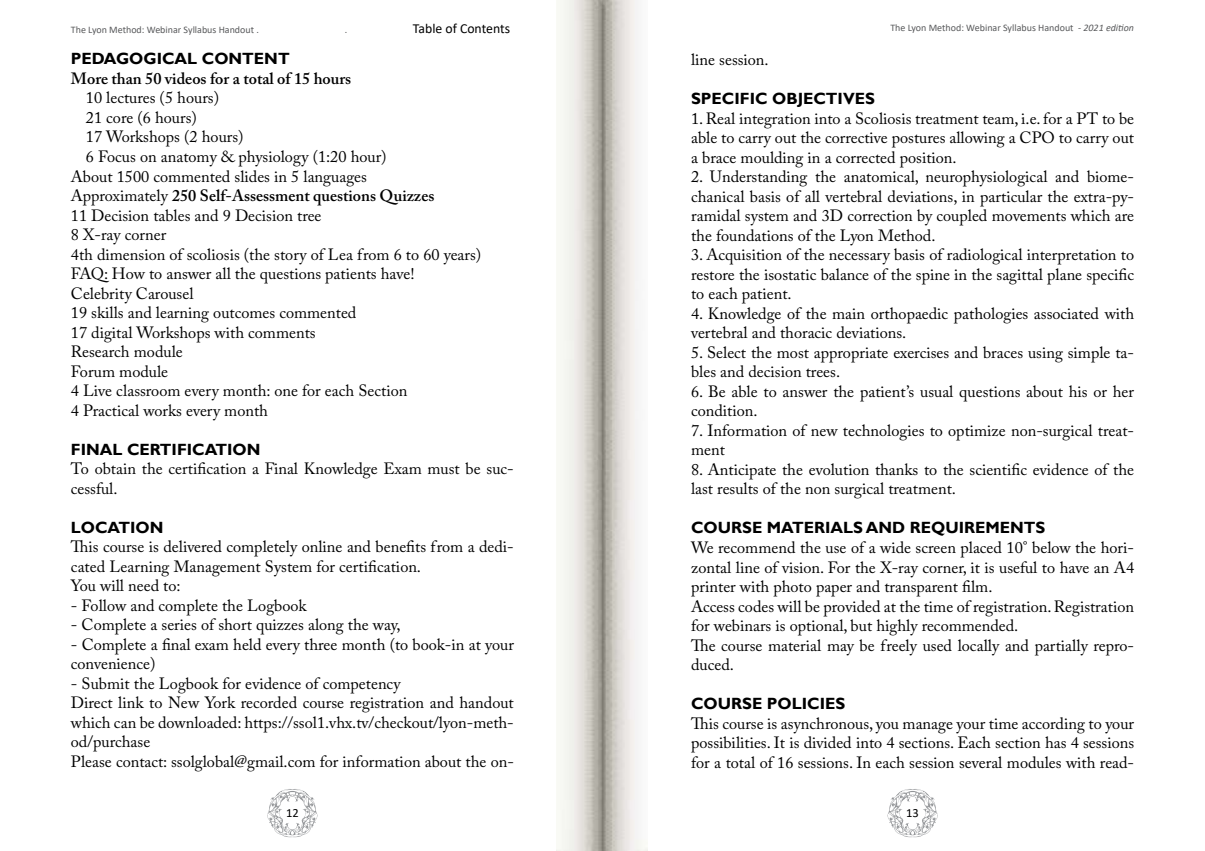
<style>
.page{position:relative;width:1205px;height:851px;background:#fff}
.page>*{position:absolute;margin:0;border:0;box-sizing:border-box;transform-origin:0 0}
.t1{font:16.25px/19.5px "Adobe Caslon Pro";color:#000}
.t2{font:700 16.25px "Gill Sans";color:#000}
.t3{font:600 16.25px "Adobe Caslon Pro";color:#000}
.t4{font:13.75px "Calibri";color:#000}
.t5{font:12.5px "Calibri";color:#000}
.t6{font:10px "Calibri";color:#58595b}
.s1{font-weight:400}
.s2{font-style:italic}
</style>
<div class="page">
<svg style="left:267px;top:789px;width:51px;height:48px"></svg>
<svg style="left:887px;top:789px;width:51px;height:48px"></svg>
<img style="left:556px;top:0;width:91px;height:850px">
<p class="t6" style="left:71px;top:23px;width:189px">The Lyon Method: Webinar Syllabus Handout .</p>
<p class="t6" style="left:345px;top:23px;width:4px">.</p>
<p class="t4" style="left:413px;top:19px;width:99px">Table of Contents</p>
<p class="t2" style="left:71px;top:49px;width:220px">PEDAGOGICAL CONTENT</p>
<p class="t3" style="left:71px;top:69px;width:282px">More than 50 videos for a total of 15 hours</p>
<p class="t1" style="left:86px;top:88px;width:135px">10 lectures (5 hours)</p>
<p class="t1" style="left:86px;top:108px;width:112px">21 core (6 hours)</p>
<p class="t1" style="left:86px;top:127px;width:159px">17 Workshops (2 hours)</p>
<p class="t1" style="left:86px;top:147px;width:302px">6 Focus on anatomy &amp; physiology (1:20 hour)</p>
<p class="t1" style="left:71px;top:166px;width:297px">About 1500 commented slides in 5 languages</p>
<p class="t3" style="left:71px;top:186px;width:365px"><span class="s1">Approximately</span> 250 Self-Assessment questions Quizzes</p>
<p class="t1" style="left:71px;top:205px;width:252px">11 Decision tables and 9 Decision tree</p>
<p class="t1" style="left:71px;top:225px;width:97px">8 X-ray corner</p>
<p class="t1" style="left:71px;top:244px;width:412px">4th dimension of scoliosis (the story of Lea from 6 to 60 years)</p>
<p class="t1" style="left:71px;top:264px;width:345px">FAQ: How to answer all the questions patients have!</p>
<p class="t1" style="left:71px;top:283px;width:124px">Celebrity Carousel</p>
<p class="t1" style="left:71px;top:303px;width:287px">19 skills and learning outcomes commented</p>
<p class="t1" style="left:71px;top:322px;width:246px">17 digital Workshops with comments</p>
<p class="t1" style="left:71px;top:342px;width:113px">Research module</p>
<p class="t1" style="left:71px;top:361px;width:99px">Forum module</p>
<p class="t1" style="left:71px;top:381px;width:338px">4 Live classroom every month: one for each Section</p>
<p class="t1" style="left:71px;top:400px;width:199px">4 Practical works every month</p>
<p class="t2" style="left:71px;top:439px;width:191px">FINAL CERTIFICATION</p>
<p class="t1" style="left:71px;top:459px;width:444px">To obtain the certification a Final Knowledge Exam must be suc&shy;cessful.</p>
<p class="t2" style="left:71px;top:517px;width:94px">LOCATION</p>
<p class="t1" style="left:71px;top:537px;width:444px">This course is delivered completely online and benefits from a dedi&shy;cated Learning Management System for certification.<br>You will need to:</p>
<p class="t1" style="left:71px;top:595px;width:237px">- Follow and complete the Logbook</p>
<p class="t1" style="left:71px;top:615px;width:331px">- Complete a series of short quizzes along the way,</p>
<p class="t1" style="left:71px;top:634px;width:444px">- Complete a final exam held every three month (to book-in at your convenience)</p>
<p class="t1" style="left:71px;top:673px;width:444px">- Submit the Logbook for evidence of competency<br>Direct link to New York recorded course registration and handout which can be downloaded: https://ssol1.vhx.tv/checkout/lyon-meth&shy;od/purchase<br>Please contact: ssolglobal@gmail.com for information about the on-</p>
<p class="t6" style="left:890px;top:20px;width:245px">The Lyon Method: Webinar Syllabus Handout - <span class="s2">2021 edition</span></p>
<p class="t1" style="left:691px;top:50px;width:79px">line session.</p>
<p class="t2" style="left:691px;top:89px;width:185px">SPECIFIC OBJECTIVES</p>
<p class="t1" style="left:691px;top:108px;width:444px;text-align:justify">1. Real integration into a Scoliosis treatment team, i.e. for a PT to be able to carry out the corrective postures allowing a CPO to carry out a brace moulding in a corrected position.</p>
<p class="t1" style="left:691px;top:167px;width:444px;text-align:justify">2. Understanding the anatomical, neurophysiological and biome&shy;chanical basis of all vertebral deviations, in particular the extra-py&shy;ramidal system and 3D correction by coupled movements which are the foundations of the Lyon Method.</p>
<p class="t1" style="left:691px;top:245px;width:444px;text-align:justify">3. Acquisition of the necessary basis of radiological interpretation to restore the isostatic balance of the spine in the sagittal plane specific to each patient.</p>
<p class="t1" style="left:691px;top:303px;width:444px">4. Knowledge of the main orthopaedic pathologies associated with vertebral and thoracic deviations.</p>
<p class="t1" style="left:691px;top:342px;width:444px">5. Select the most appropriate exercises and braces using simple ta&shy;bles and decision trees.</p>
<p class="t1" style="left:691px;top:381px;width:444px">6. Be able to answer the patient’s usual questions about his or her condition.</p>
<p class="t1" style="left:691px;top:420px;width:444px">7. Information of new technologies to optimize non-surgical treat&shy;ment</p>
<p class="t1" style="left:691px;top:459px;width:444px">8. Anticipate the evolution thanks to the scientific evidence of the last results of the non surgical treatment.</p>
<p class="t2" style="left:691px;top:518px;width:356px">COURSE MATERIALS AND REQUIREMENTS</p>
<p class="t1" style="left:691px;top:537px;width:444px">We recommend the use of a wide screen placed 10° below the hori&shy;zontal line of vision. For the X-ray corner, it is useful to have an A4 printer with photo paper and transparent film.<br>Access codes will be provided at the time of registration. Registration for webinars is optional, but highly recommended.<br>The course material may be freely used locally and partially repro&shy;duced.</p>
<p class="t2" style="left:691px;top:693px;width:156px">COURSE POLICIES</p>
<p class="t1" style="left:691px;top:713px;width:444px;text-align:justify">This course is asynchronous, you manage your time according to your possibilities. It is divided into 4 sections. Each section has 4 sessions for a total of 16 sessions. In each session several modules with read-</p>
<p class="t5" style="left:286px;top:803px;width:14px">12</p>
<p class="t5" style="left:906px;top:803px;width:14px">13</p>
</div>
